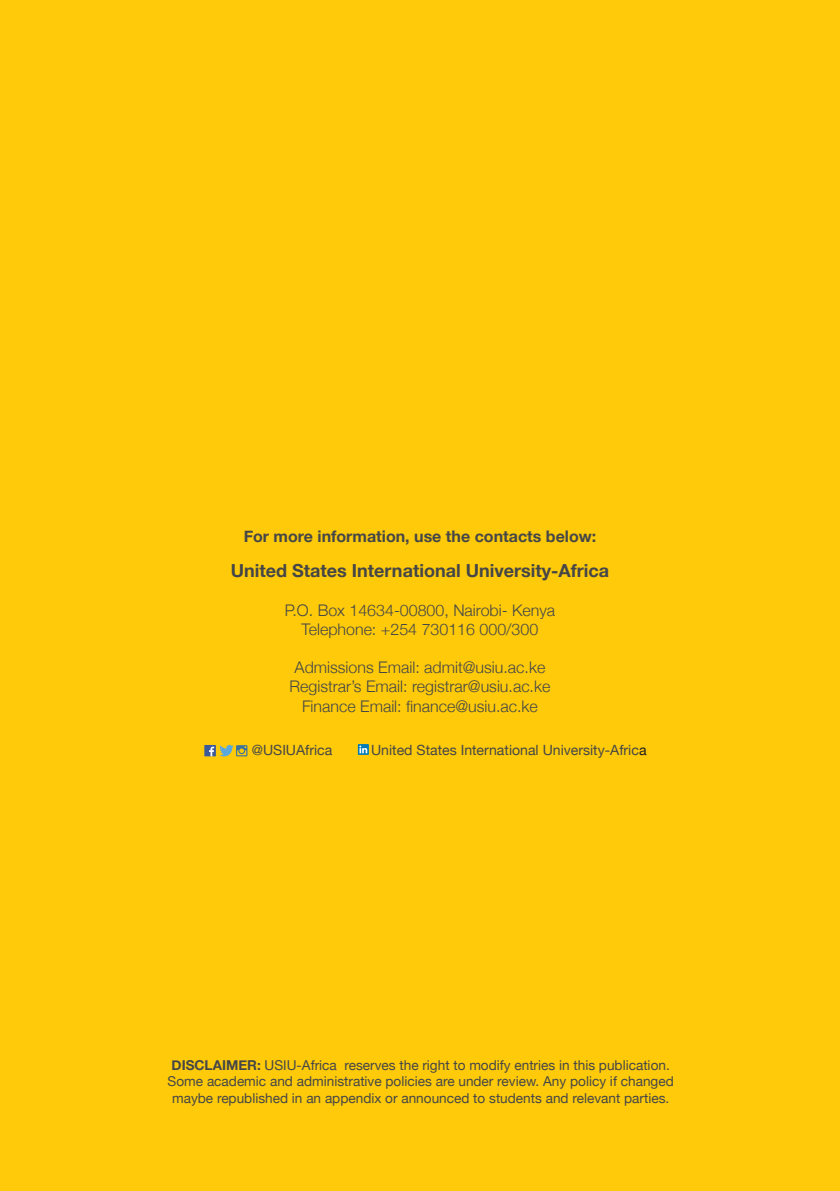
<style>
.page{position:relative;width:840px;height:1191px;background:#fff}
.page>*{position:absolute;margin:0;border:0;box-sizing:border-box;transform-origin:0 0}
.t1{font:700 18px "Helvetica Neue";color:#454647}
.t2{font:300 16px/19.2px "Helvetica Neue";color:#454647;text-align:center}
.t3{font:700 16px "Helvetica Neue";color:#454647}
.t4{font:14px "Helvetica Neue";color:#454647}
.t5{font:13.6px/16.4px "Helvetica Neue";color:#454647;text-align:center}
.s1{color:#231f20}
.s2{font-weight:700}
</style>
<div class="page">
<div style="left:0;top:0;width:839px;height:1191px;background:#feca0a"></div>
<svg style="left:357px;top:744px;width:11px;height:11px"></svg>
<svg style="left:359px;top:745px;width:8px;height:8px"></svg>
<div style="left:204px;top:745px;width:12px;height:11px;background:#3c5a99"></div>
<svg style="left:209px;top:745px;width:38px;height:11px"></svg>
<p class="t3" style="left:243px;top:523px;width:354px">For more information, use the contacts below:</p>
<h1 class="t1" style="left:231px;top:556px;width:379px">United States International University-Africa</h1>
<p class="t2" style="left:285px;top:599px;width:271px">P.O. Box 14634-00800, Nairobi- Kenya<br>Telephone: +254 730116 000/300</p>
<p class="t2" style="left:289px;top:657px;width:262px">Admissions Email: admit@usiu.ac.ke<br>Registrar’s Email: registrar@usiu.ac.ke<br>Finance Email: finance@usiu.ac.ke</p>
<p class="t4" style="left:251px;top:739px;width:82px">@USIUAfrica</p>
<p class="t4" style="left:371px;top:740px;width:277px">United States International University-Afric<span class="s1">a</span></p>
<p class="t5" style="left:167px;top:1057px;width:507px"><span class="s2">DISCLAIMER:</span> USIU-Africa reserves the right to modify entries in this publication.<br>Some academic and administrative policies are under review. Any policy if changed maybe republished in an appendix or announced to students and relevant parties.</p>
</div>
